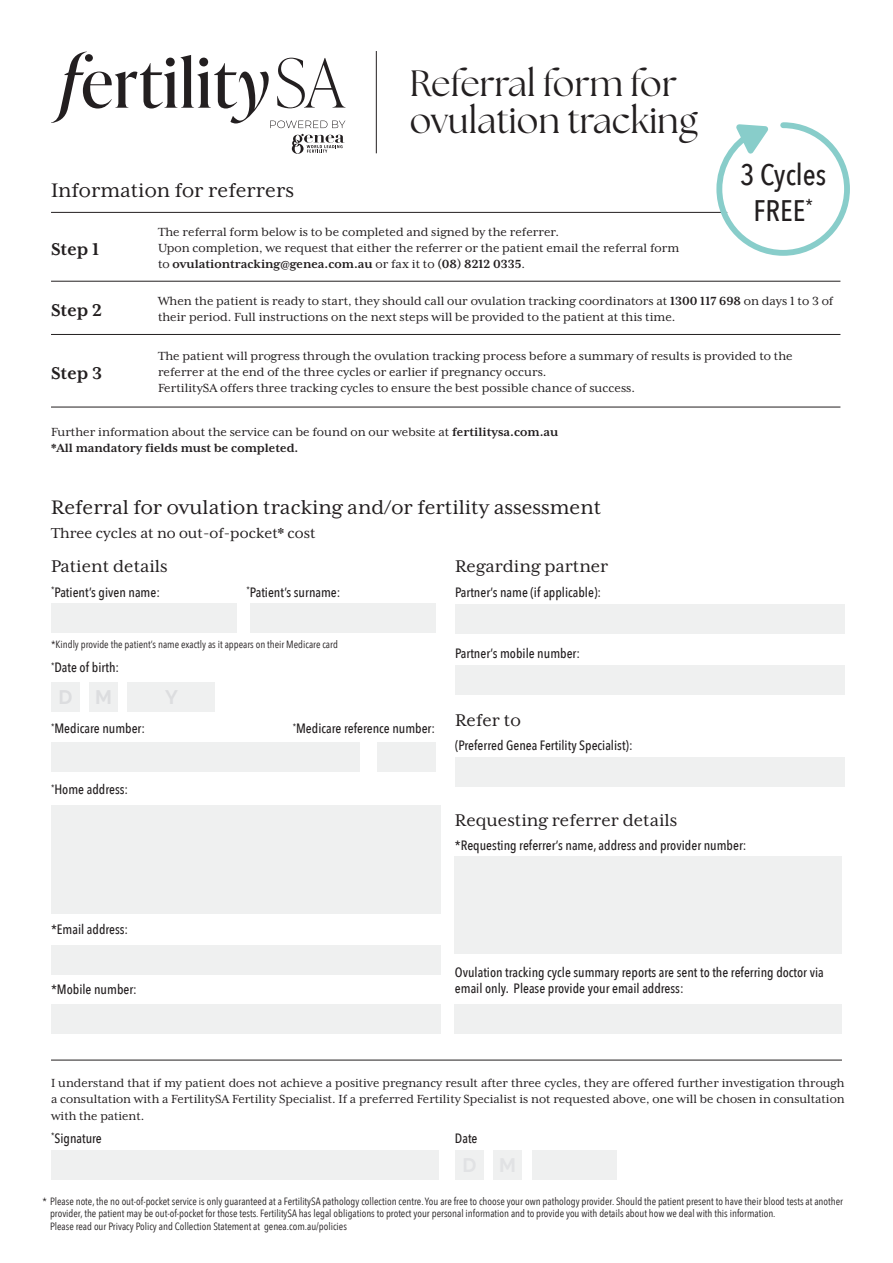
<style>
.page{position:relative;width:893px;height:1263px;background:#fff}
.page>*{position:absolute;margin:0;border:0;box-sizing:border-box;transform-origin:0 0}
.t1{font:36.6px/37.3px "The Seasons";color:#231f20}
.Small_Heading{font:500 29.7px "Avenir Next Condensed";color:#231f20}
.t2{font:22.5px "Mrs Eaves XL Serif OT";color:#231f20}
.t3{font:19.5px "Mrs Eaves XL Serif OT";color:#231f20}
.t4{font:700 19.5px "Mrs Eaves XL Serif OT";color:#231f20}
.t5{font:16.5px "Mrs Eaves XL Serif OT";color:#231f20}
.t6{font:13.5px/16.2px "Mrs Eaves XL Serif OT";color:#231f20}
.Small_Heading-2{font:500 13.5px/16.2px "Avenir Next Condensed";color:#231f20}
.t7{font:700 13.5px "Mrs Eaves XL Serif OT";color:#231f20}
.Small_Heading-3{font:10.5px/12.6px "Avenir Next Condensed";color:#231f20}
.s1{font-weight:700}
</style>
<div class="page">
<hr style="left:51px;top:212px;width:107px;height:1px;background:#231f20">
<hr style="left:158px;top:212px;width:682px;height:1px;background:#231f20">
<hr style="left:51px;top:281px;width:107px;height:1px;background:#231f20">
<hr style="left:158px;top:281px;width:682px;height:1px;background:#231f20">
<hr style="left:51px;top:334px;width:107px;height:1px;background:#231f20">
<hr style="left:158px;top:334px;width:682px;height:1px;background:#231f20">
<hr style="left:51px;top:407px;width:107px;height:1px;background:#231f20">
<hr style="left:158px;top:407px;width:682px;height:1px;background:#231f20">
<svg style="left:713px;top:122px;width:137px;height:134px"></svg>
<div style="left:51px;top:603px;width:186px;height:29px;background:#eff0f0"></div>
<div style="left:250px;top:603px;width:186px;height:29px;background:#eff0f0"></div>
<div style="left:455px;top:856px;width:387px;height:98px;background:#eff0f0"></div>
<div style="left:455px;top:1004px;width:387px;height:29px;background:#eff0f0"></div>
<div style="left:51px;top:1151px;width:387px;height:29px;background:#eff0f0"></div>
<div style="left:51px;top:743px;width:309px;height:29px;background:#eff0f0"></div>
<div style="left:51px;top:805px;width:390px;height:108px;background:#eff0f0"></div>
<div style="left:51px;top:945px;width:390px;height:29px;background:#eff0f0"></div>
<div style="left:51px;top:1004px;width:390px;height:29px;background:#eff0f0"></div>
<svg style="left:51px;top:683px;width:29px;height:29px"></svg>
<svg style="left:89px;top:683px;width:29px;height:29px"></svg>
<div style="left:128px;top:683px;width:87px;height:29px;background:#eff0f0"></div>
<div style="left:377px;top:743px;width:59px;height:29px;background:#eff0f0"></div>
<svg style="left:455px;top:1150px;width:29px;height:29px"></svg>
<svg style="left:493px;top:1150px;width:29px;height:29px"></svg>
<div style="left:532px;top:1150px;width:84px;height:29px;background:#eff0f0"></div>
<div style="left:455px;top:604px;width:390px;height:29px;background:#eff0f0"></div>
<div style="left:455px;top:665px;width:390px;height:29px;background:#eff0f0"></div>
<div style="left:455px;top:757px;width:390px;height:29px;background:#eff0f0"></div>
<hr style="left:51px;top:1060px;width:791px;height:1px;background:#231f20">
<hr style="left:376px;top:51px;width:1px;height:102px;background:#231f20">
<svg style="left:292px;top:134px;width:52px;height:20px"></svg>
<svg style="left:51px;top:52px;width:294px;height:76px"></svg>
<p class="t2" style="left:51px;top:178px;width:245px">Information for referrers</p>
<p class="t1" style="left:410px;top:64px;width:289px">Referral form for ovulation tracking</p>
<p class="t4" style="left:51px;top:238px;width:50px">Step 1</p>
<p class="t6" style="left:158px;top:224px;width:523px">The referral form below is to be completed and signed by the referrer.<br>Upon completion, we request that either the referrer or the patient email the referral form to <span class="s1">ovulationtracking@genea.com.au</span> or fax it to <span class="s1">(08) 8212 0335</span>.</p>
<p class="Small_Heading" style="left:740px;top:157px;width:88px">3 Cycles</p>
<p class="Small_Heading" style="left:753px;top:193px;width:61px">FREE<sup>*</sup></p>
<p class="t4" style="left:51px;top:299px;width:53px">Step 2</p>
<p class="t6" style="left:158px;top:293px;width:677px">When the patient is ready to start, they should call our ovulation tracking coordinators at <span class="s1">1300 117 698</span> on days 1 to 3 of their period. Full instructions on the next steps will be provided to the patient at this time.</p>
<p class="t6" style="left:158px;top:348px;width:636px">The patient will progress through the ovulation tracking process before a summary of results is provided to the referrer at the end of the three cycles or earlier if pregnancy occurs.</p>
<p class="t6" style="left:158px;top:380px;width:479px">FertilitySA offers three tracking cycles to ensure the best possible chance of success.</p>
<p class="t6" style="left:51px;top:424px;width:509px">Further information about the service can be found on our website at <span class="s1">fertilitysa.com.au</span></p>
<p class="t7" style="left:51px;top:440px;width:249px">*All mandatory fields must be completed.</p>
<p class="t4" style="left:51px;top:362px;width:53px">Step 3</p>
<p class="t2" style="left:51px;top:495px;width:552px">Referral for ovulation tracking and/or fertility assessment</p>
<p class="t5" style="left:51px;top:524px;width:266px">Three cycles at no out-of-pocket* cost</p>
<p class="t3" style="left:51px;top:556px;width:118px">Patient details</p>
<p class="Small_Heading-2" style="left:51px;top:584px;width:110px"><sup>*</sup>Patient’s given name:</p>
<p class="Small_Heading-2" style="left:246px;top:584px;width:96px"><sup>*</sup>Patient’s surname:</p>
<p class="Small_Heading-3" style="left:51px;top:637px;width:288px">*Kindly provide the patient’s name exactly as it appears on their Medicare card</p>
<p class="Small_Heading-2" style="left:51px;top:659px;width:70px"><sup>*</sup>Date of birth:</p>
<p class="Small_Heading-2" style="left:51px;top:720px;width:96px"><sup>*</sup>Medicare number:</p>
<p class="Small_Heading-2" style="left:293px;top:720px;width:144px"><sup>*</sup>Medicare reference number:</p>
<p class="Small_Heading-2" style="left:51px;top:781px;width:79px"><sup>*</sup>Home address:</p>
<p class="t3" style="left:455px;top:556px;width:155px">Regarding partner</p>
<p class="Small_Heading-2" style="left:455px;top:584px;width:148px">Partner’s name (if applicable):</p>
<p class="Small_Heading-2" style="left:455px;top:645px;width:127px">Partner’s mobile number:</p>
<p class="t3" style="left:455px;top:709px;width:67px">Refer to</p>
<p class="Small_Heading-2" style="left:455px;top:737px;width:179px">(Preferred Genea Fertility Specialist):</p>
<p class="t3" style="left:455px;top:809px;width:224px">Requesting referrer details</p>
<p class="Small_Heading-2" style="left:455px;top:837px;width:293px">*Requesting referrer’s name, address and provider number:</p>
<p class="Small_Heading-2" style="left:51px;top:921px;width:79px">*Email address:</p>
<p class="Small_Heading-2" style="left:51px;top:981px;width:87px">*Mobile number:</p>
<p class="Small_Heading-2" style="left:455px;top:964px;width:370px">Ovulation tracking cycle summary reports are sent to the referring doctor via email only. Please provide your email address:</p>
<p class="t6" style="left:51px;top:1075px;width:795px;text-align:justify">I understand that if my patient does not achieve a positive pregnancy result after three cycles, they are offered further investigation through a consultation with a FertilitySA Fertility Specialist. If a preferred Fertility Specialist is not requested above, one will be chosen in consultation with the patient.</p>
<p class="Small_Heading-2" style="left:51px;top:1130px;width:52px"><sup>*</sup>Signature</p>
<p class="Small_Heading-2" style="left:455px;top:1130px;width:24px">Date</p>
<p class="Small_Heading-3" style="left:50px;top:1194px;width:794px;text-indent:-8px">* Please note, the no out-of-pocket service is only guaranteed at a FertilitySA pathology collection centre. You are free to choose your own pathology provider. Should the patient present to have their blood tests at another provider, the patient may be out-of-pocket for those tests. FertilitySA has legal obligations to protect your personal information and to provide you with details about how we deal with this information.</p>
<p class="Small_Heading-3" style="left:50px;top:1219px;width:298px">Please read our Privacy Policy and Collection Statement at genea.com.au/policies</p>
</div>
